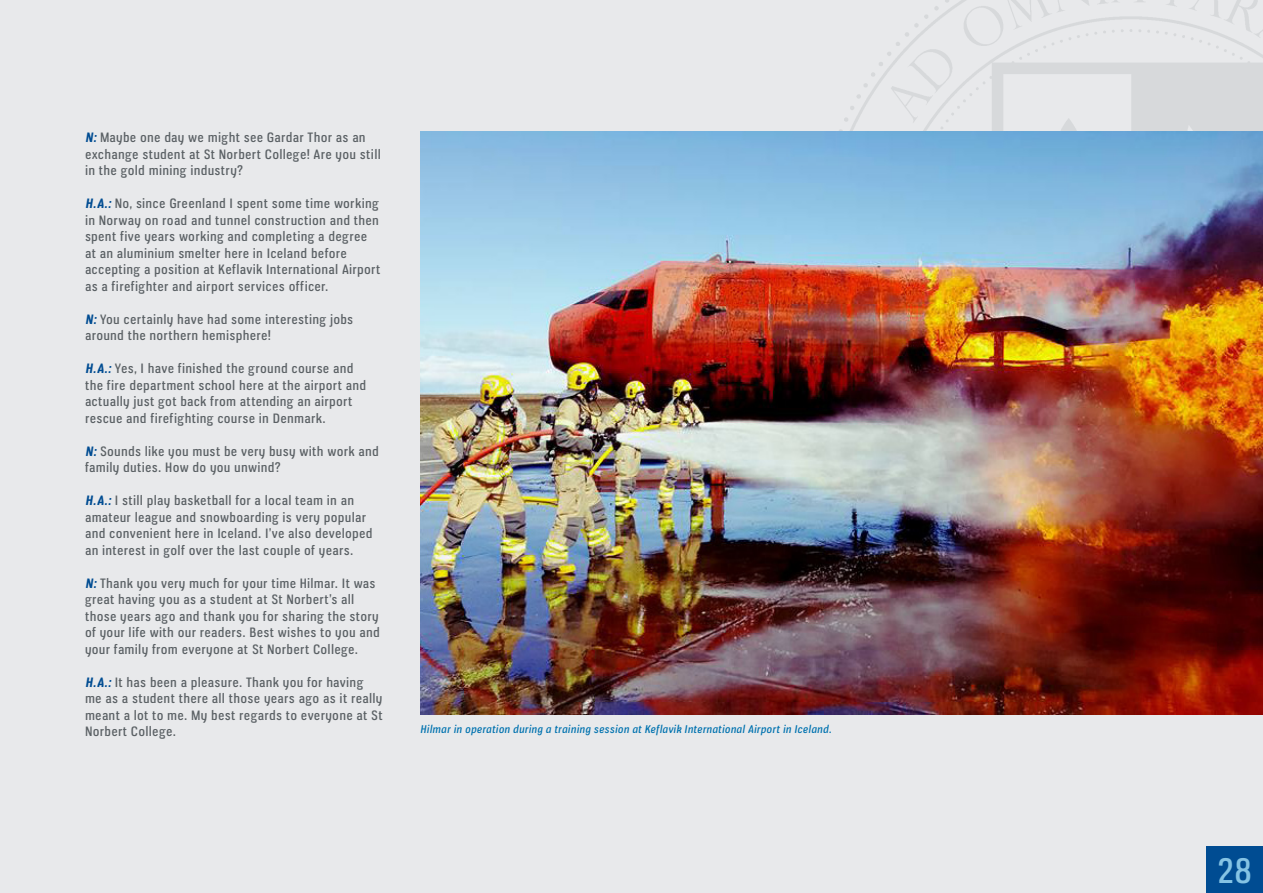
<style>
.page{position:relative;width:1263px;height:893px;background:#e8e9eb}
.page>*{position:absolute;margin:0;border:0;box-sizing:border-box;transform-origin:0 0}
.t1{font:33.15px "Veriox Rg";color:#85c3e4}
.t2{font:12.75px/16.5px "Veriox Rg";letter-spacing:.02em;color:#5a6064}
.t3{font:italic 10.5px "Veriox Rg";letter-spacing:.015em;color:#0072af}
.s1{font-weight:700;font-style:italic;color:#004c92}
</style>
<div class="page">
<div style="left:1206px;top:847px;width:57px;height:46px;background:#004c92"></div>
<img style="left:420px;top:132px;width:843px;height:582px">
<p class="t2" style="left:85px;top:129px;width:297px"><span class="s1">N:</span> Maybe one day we might see Gardar Thor as an exchange student at St Norbert College! Are you still in the gold mining industry?</p>
<p class="t2" style="left:85px;top:195px;width:297px"><span class="s1">H.A.:</span> No, since Greenland I spent some time working in Norway on road and tunnel construction and then spent five years working and completing a degree at an aluminium smelter here in Iceland before accepting a position at Keflavik International Airport as a firefighter and airport services officer.</p>
<p class="t2" style="left:85px;top:310px;width:270px"><span class="s1">N:</span> You certainly have had some interesting jobs around the northern hemisphere!</p>
<p class="t2" style="left:85px;top:360px;width:283px"><span class="s1">H.A.:</span> Yes, I have finished the ground course and the fire department school here at the airport and actually just got back from attending an airport rescue and firefighting course in Denmark.</p>
<p class="t2" style="left:85px;top:442px;width:295px"><span class="s1">N:</span> Sounds like you must be very busy with work and family duties. How do you unwind?</p>
<p class="t2" style="left:85px;top:492px;width:289px"><span class="s1">H.A.:</span> I still play basketball for a local team in an amateur league and snowboarding is very popular and convenient here in Iceland. I’ve also developed an interest in golf over the last couple of years.</p>
<p class="t2" style="left:85px;top:574px;width:296px"><span class="s1">N:</span> Thank you very much for your time Hilmar. It was great having you as a student at St Norbert’s all those years ago and thank you for sharing the story of your life with our readers. Best wishes to you and your family from everyone at St Norbert College.</p>
<p class="t2" style="left:85px;top:673px;width:299px"><span class="s1">H.A.:</span> It has been a pleasure. Thank you for having me as a student there all those years ago as it really meant a lot to me. My best regards to everyone at St Norbert College.</p>
<p class="t3" style="left:420px;top:723px;width:413px">Hilmar in operation during a training session at Keflavik International Airport in Iceland.</p>
<p class="t1" style="left:1217px;top:851px;width:36px">28</p>
</div>
